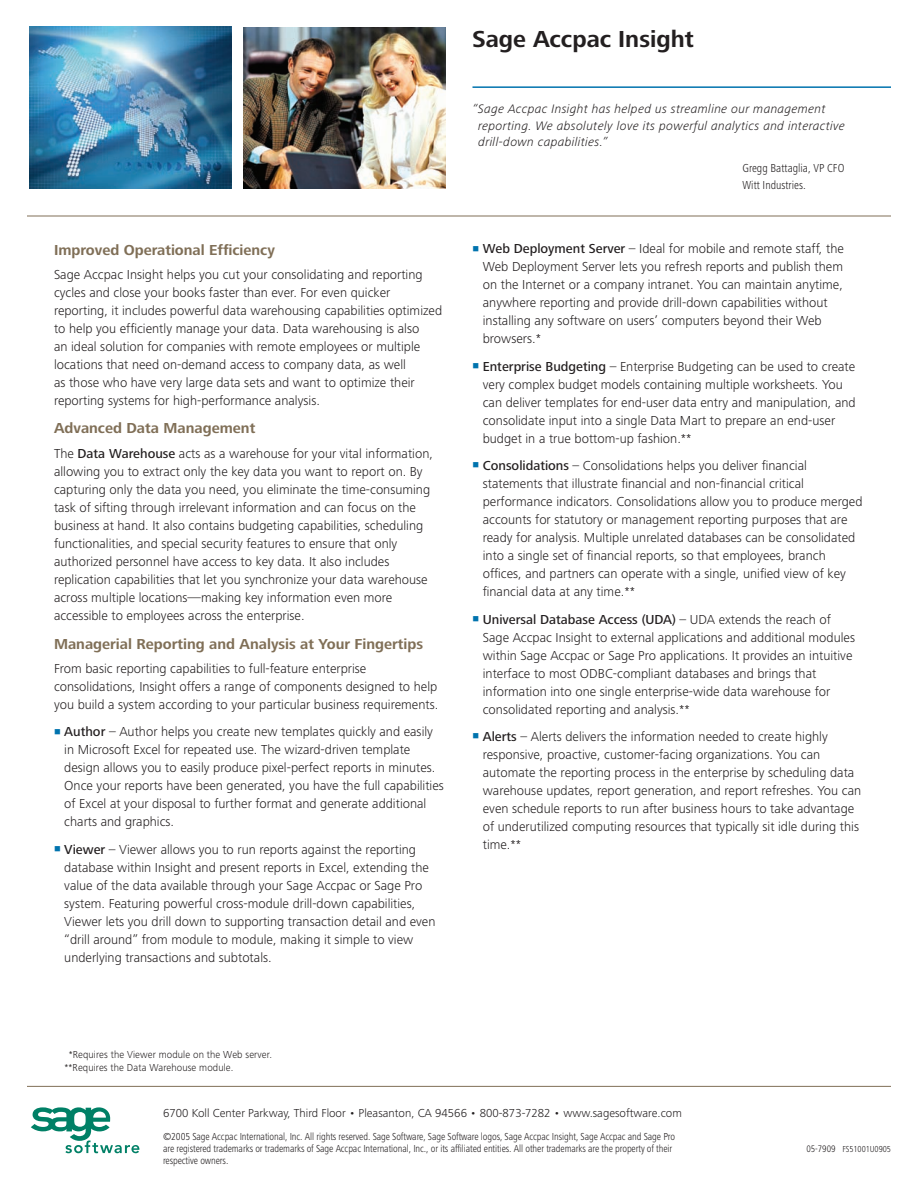
<style>
.page{position:relative;width:918px;height:1188px;background:#fff}
.page>*{position:absolute;margin:0;border:0;box-sizing:border-box;transform-origin:0 0}
.t1{font:700 24px "Frutiger Next LT";color:#231f20}
.t2{font:700 15px "Frutiger Next LT";color:#806f57}
.t3{font:300 13.5px/18px "Frutiger Next LT";color:#231f20}
.t4{font:italic 300 12.75px/16.5px "Frutiger Next LT";letter-spacing:.02em;color:#231f20}
.t5{font:300 12px "Frutiger Next LT";color:#231f20}
.t6{font:300 condensed 12px/16.5px "Frutiger Next LT";color:#231f20}
.t7{font:300 condensed 10.5px/12px "Frutiger Next LT";letter-spacing:-.01em;color:#231f20}
.t8{font:300 10.5px/12.8px "Frutiger Next LT";letter-spacing:.01em;color:#231f20;scale:.96 1}
.t9{font:300 condensed 9px "Frutiger Next LT";letter-spacing:-.01em;color:#231f20}
.s1{font-weight:500}
.s2{color:#0073ae}
.s3{font-size:9.75px}
</style>
<div class="page">
<hr style="left:27px;top:1086px;width:864px;height:1px;background:#806f57">
<svg style="left:31px;top:1107px;width:108px;height:46px"></svg>
<hr style="left:27px;top:216px;width:864px;height:1px;background:#806f57">
<img style="left:243px;top:27px;width:203px;height:162px">
<img style="left:29px;top:26px;width:203px;height:162px">
<hr style="left:472px;top:86px;width:419px;height:2px;background:#0073ae">
<h1 class="t1" style="left:472px;top:25px;width:223px">Sage Accpac Insight</h1>
<p class="t2" style="left:54px;top:241px;width:222px">Improved Operational Efficiency</p>
<p class="t3" style="left:54px;top:266px;width:390px">Sage Accpac Insight helps you cut your consolidating and reporting cycles and close your books faster than ever. For even quicker reporting, it includes powerful data warehousing capabilities optimized to help you efficiently manage your data. Data warehousing is also<br>an ideal solution for companies with remote employees or multiple locations that need on-demand access to company data, as well<br>as those who have very large data sets and want to optimize their reporting systems for high-performance analysis.</p>
<p class="t2" style="left:54px;top:420px;width:203px">Advanced Data Management</p>
<p class="t3" style="left:54px;top:445px;width:381px">The <span class="s1">Data Warehouse</span> acts as a warehouse for your vital information, allowing you to extract only the key data you want to report on. By capturing only the data you need, you eliminate the time-consuming task of sifting through irrelevant information and can focus on the business at hand. It also contains budgeting capabilities, scheduling functionalities, and special security features to ensure that only authorized personnel have access to key data. It also includes replication capabilities that let you synchronize your data warehouse across multiple locations—making key information even more accessible to employees across the enterprise.</p>
<p class="t2" style="left:54px;top:635px;width:371px">Managerial Reporting and Analysis at Your Fingertips</p>
<p class="t3" style="left:54px;top:660px;width:386px">From basic reporting capabilities to full-feature enterprise consolidations, Insight offers a range of components designed to help you build a system according to your particular business requirements.</p>
<p class="t3" style="left:64px;top:723px;width:381px;text-indent:-10px"><span class="s2">■</span> <span class="s1">Author</span> – Author helps you create new templates quickly and easily in Microsoft Excel for repeated use. The wizard-driven template design allows you to easily produce pixel-perfect reports in minutes.<br>Once your reports have been generated, you have the full capabilities of Excel at your disposal to further format and generate additional charts and graphics.</p>
<p class="t3" style="left:64px;top:840px;width:373px;text-indent:-10px"><span class="s2">■</span> <span class="s1">Viewer</span> – Viewer allows you to run reports against the reporting database within Insight and present reports in Excel, extending the value of the data available through your Sage Accpac or Sage Pro system. Featuring powerful cross-module drill-down capabilities, Viewer lets you drill down to supporting transaction detail and even “drill around” from module to module, making it simple to view underlying transactions and subtotals.</p>
<p class="t4" style="left:478px;top:101px;width:368px;text-indent:-6px">“ Sage Accpac Insight has helped us streamline our management reporting. We absolutely love its powerful analytics and interactive drill-down capabilities.”</p>
<p class="t6" style="left:742px;top:160px;width:103px">Gregg Battaglia, VP CFO<br>Witt Industries.</p>
<p class="t3" style="left:483px;top:240px;width:363px;text-indent:-10px"><span class="s2">■</span> <span class="s1">Web Deployment Server</span> – Ideal for mobile and remote staff, the Web Deployment Server lets you refresh reports and publish them on the Internet or a company intranet. You can maintain anytime, anywhere reporting and provide drill-down capabilities without installing any software on users’ computers beyond their Web browsers.*</p>
<p class="t3" style="left:483px;top:357px;width:374px;text-indent:-10px"><span class="s2">■</span> <span class="s1">Enterprise Budgeting</span> – Enterprise Budgeting can be used to create very complex budget models containing multiple worksheets. You can deliver templates for end-user data entry and manipulation, and consolidate input into a single Data Mart to prepare an end-user budget in a true bottom-up fashion.**</p>
<p class="t3" style="left:483px;top:457px;width:381px;text-indent:-10px"><span class="s2">■</span> <span class="s1">Consolidations</span> – Consolidations helps you deliver financial statements that illustrate financial and non-financial critical performance indicators. Consolidations allow you to produce merged accounts for statutory or management reporting purposes that are ready for analysis. Multiple unrelated databases can be consolidated into a single set of financial reports, so that employees, branch offices, and partners can operate with a single, unified view of key financial data at any time.**</p>
<p class="t3" style="left:483px;top:610px;width:374px;text-indent:-10px"><span class="s2">■</span> <span class="s1">Universal Database Access (UDA)</span> – UDA extends the reach of Sage Accpac Insight to external applications and additional modules within Sage Accpac or Sage Pro applications. It provides an intuitive interface to most ODBC-compliant databases and brings that information into one single enterprise-wide data warehouse for consolidated reporting and analysis.**</p>
<p class="t3" style="left:483px;top:728px;width:380px;text-indent:-10px"><span class="s2">■</span> <span class="s1">Alerts</span> – Alerts delivers the information needed to create highly responsive, proactive, customer-facing organizations. You can automate the reporting process in the enterprise by scheduling data warehouse updates, report generation, and report refreshes. You can even schedule reports to run after business hours to take advantage of underutilized computing resources that typically sit idle during this time.**</p>
<p class="t8" style="left:64px;top:1048px;width:218px;text-indent:4px">*Requires the Viewer module on the Web server. **Requires the Data Warehouse module.</p>
<p class="t5" style="left:163px;top:1106px;width:520px">6700 Koll Center Parkway, Third Floor • Pleasanton, CA 94566 • 800-873-7282 • www.sagesoftware.com</p>
<p class="t7" style="left:163px;top:1131px;width:514px">©2005 Sage Accpac International, Inc. All rights reserved. Sage Software, Sage Software logos, Sage Accpac Insight, Sage Accpac and Sage Pro are registered trademarks or trademarks of Sage Accpac International, Inc., or its affiliated entities. All other trademarks are the property of their respective owners.</p>
<p class="t9" style="left:806px;top:1144px;width:86px"><span class="s3">05-7909</span> FS51001U0905</p>
</div>
